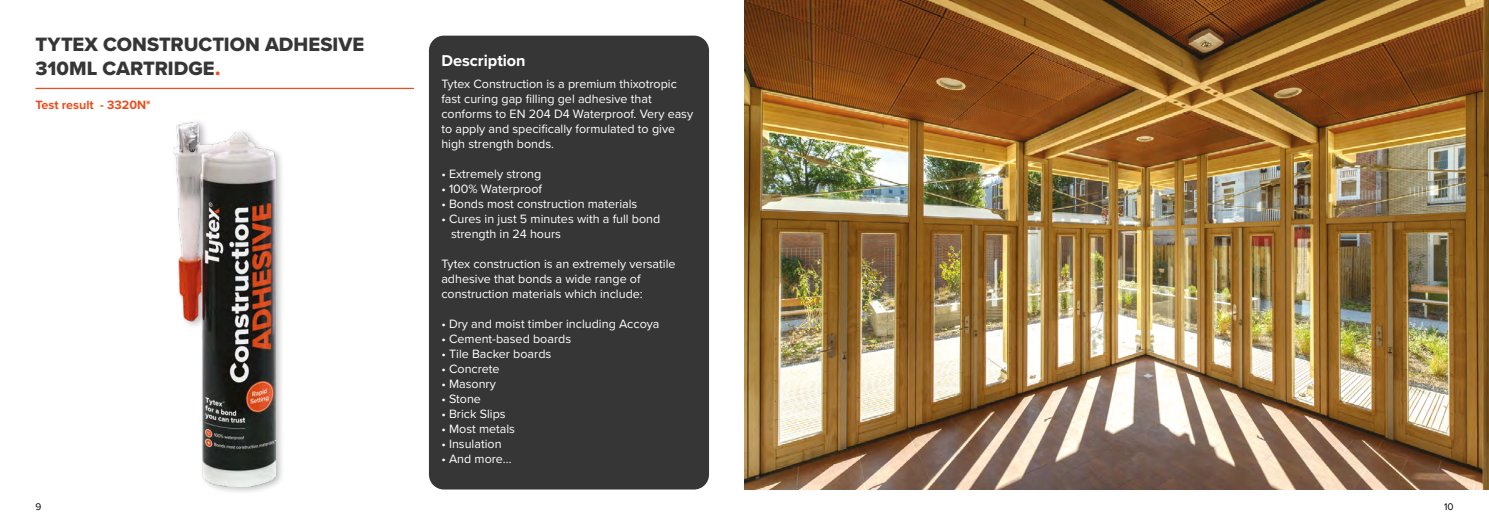
<style>
.page{position:relative;width:1489px;height:525px;background:#fff}
.page>*{position:absolute;margin:0;border:0;box-sizing:border-box;transform-origin:0 0}
.t1{font:20px/24px "Proxima Nova Extrabld";color:#373636}
.t2{font:700 16.25px "Proxima Nova";color:#fff}
.t3{font:12.5px/15px "Proxima Nova";color:#fff}
.t4{font:700 12.5px "Proxima Nova";color:#e94e1d}
.t5{font:10px "Proxima Nova";color:#000}
.s1{color:#e94e1d}
</style>
<div class="page">
<img style="left:744px;top:0;width:744px;height:489px">
<div style="left:170px;top:118px;width:115px;height:377px;background:#000;opacity:.3"></div>
<img style="left:174px;top:122px;width:101px;height:364px">
<div style="left:429px;top:36px;width:280px;height:453px;background:#373636;border-radius:15px"></div>
<hr style="left:35px;top:88px;width:379px;height:1px;background:#e94e1d">
<h1 class="t1" style="left:35px;top:32px;width:330px">TYTEX CONSTRUCTION ADHESIVE<br>310ML CARTRIDGE<span class="s1">.</span></h1>
<p class="t4" style="left:35px;top:96px;width:117px">Test result - 3320N*</p>
<h2 class="t2" style="left:441px;top:48px;width:86px">Description</h2>
<p class="t3" style="left:441px;top:76px;width:253px">Tytex Construction is a premium thixotropic fast curing gap filling gel adhesive that conforms to EN 204 D4 Waterproof. Very easy to apply and specifically formulated to give high strength bonds.</p>
<p class="t3" style="left:441px;top:166px;width:101px">• Extremely strong</p>
<p class="t3" style="left:441px;top:181px;width:102px">• 100% Waterproof</p>
<p class="t3" style="left:441px;top:196px;width:198px">• Bonds most construction materials</p>
<p class="t3" style="left:451px;top:211px;width:211px;text-indent:-10px">• Cures in just 5 minutes with a full bond strength in 24 hours</p>
<p class="t3" style="left:441px;top:256px;width:236px">Tytex construction is an extremely versatile adhesive that bonds a wide range of construction materials which include:</p>
<p class="t3" style="left:441px;top:316px;width:220px">• Dry and moist timber including Accoya</p>
<p class="t3" style="left:441px;top:331px;width:131px">• Cement-based boards</p>
<p class="t3" style="left:441px;top:346px;width:111px">• Tile Backer boards</p>
<p class="t3" style="left:441px;top:361px;width:60px">• Concrete</p>
<p class="t3" style="left:441px;top:376px;width:56px">• Masonry</p>
<p class="t3" style="left:441px;top:391px;width:41px">• Stone</p>
<p class="t3" style="left:441px;top:406px;width:66px">• Brick Slips</p>
<p class="t3" style="left:441px;top:421px;width:75px">• Most metals</p>
<p class="t3" style="left:441px;top:436px;width:62px">• Insulation</p>
<p class="t3" style="left:441px;top:451px;width:72px">• And more...</p>
<p class="t5" style="left:35px;top:499px;width:7px">9</p>
<p class="t5" style="left:1443px;top:499px;width:11px">10</p>
</div>
